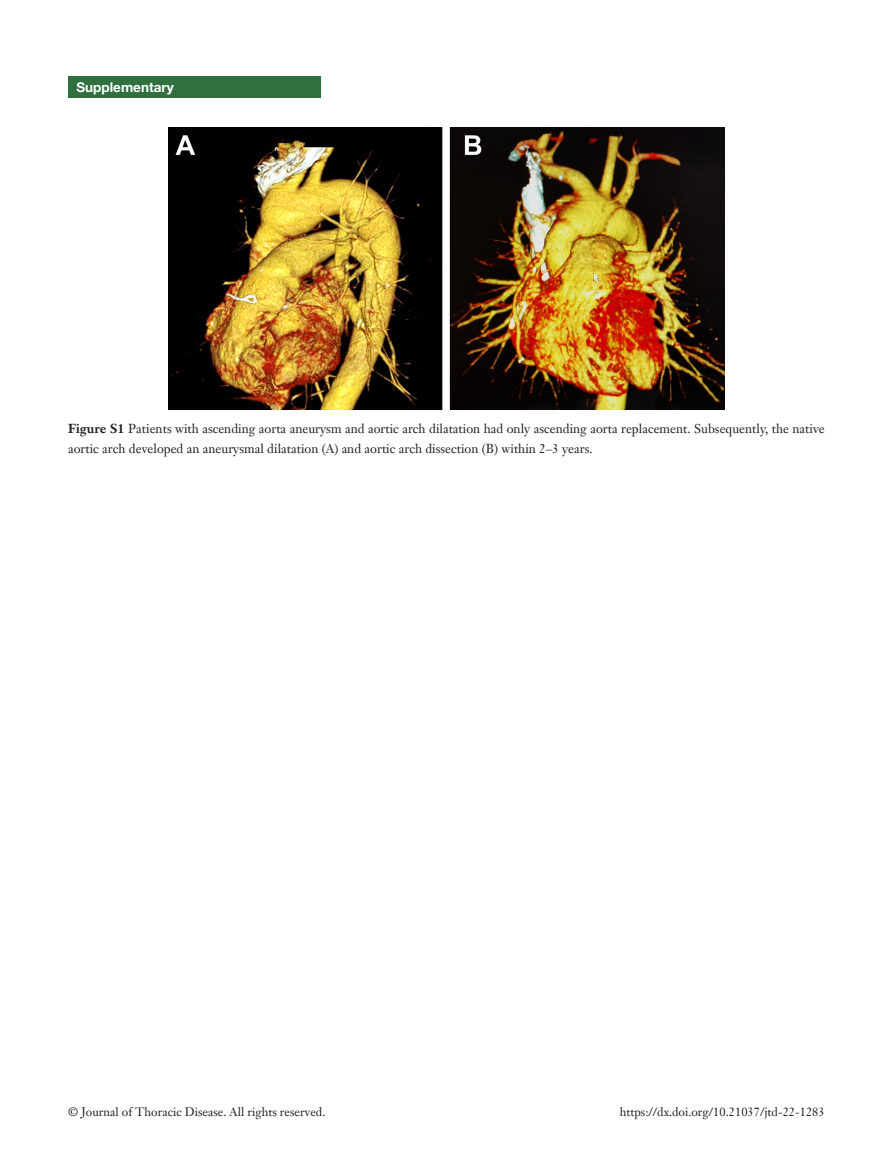
<style>
.page{position:relative;width:893px;height:1170px;background:#fff}
.page>*{position:absolute;margin:0;border:0;box-sizing:border-box;transform-origin:0 0}
.t1{font:700 13.5px "Helvetica Neue LT Pro";color:#fff}
.t2{font:12.75px/19.5px "Janson Text LT";color:#231f20}
.t3{font:12px "Janson Text LT";color:#231f20}
.s1{font-weight:700}
</style>
<div class="page">
<img style="left:168px;top:128px;width:557px;height:281px">
<div style="left:68px;top:77px;width:252px;height:21px;background:#30703e"></div>
<p class="t1" style="left:77px;top:79px;width:99px">Supplementary</p>
<p class="t2" style="left:68px;top:419px;width:758px"><span class="s1">Figure S1</span> Patients with ascending aorta aneurysm and aortic arch dilatation had only ascending aorta replacement. Subsequently, the native aortic arch developed an aneurysmal dilatation (A) and aortic arch dissection (B) within 2–3 years.</p>
<p class="t3" style="left:68px;top:1104px;width:259px">© Journal of Thoracic Disease. All rights reserved.</p>
<p class="t3" style="left:620px;top:1104px;width:206px">https://dx.doi.org/10.21037/jtd-22-1283</p>
</div>
